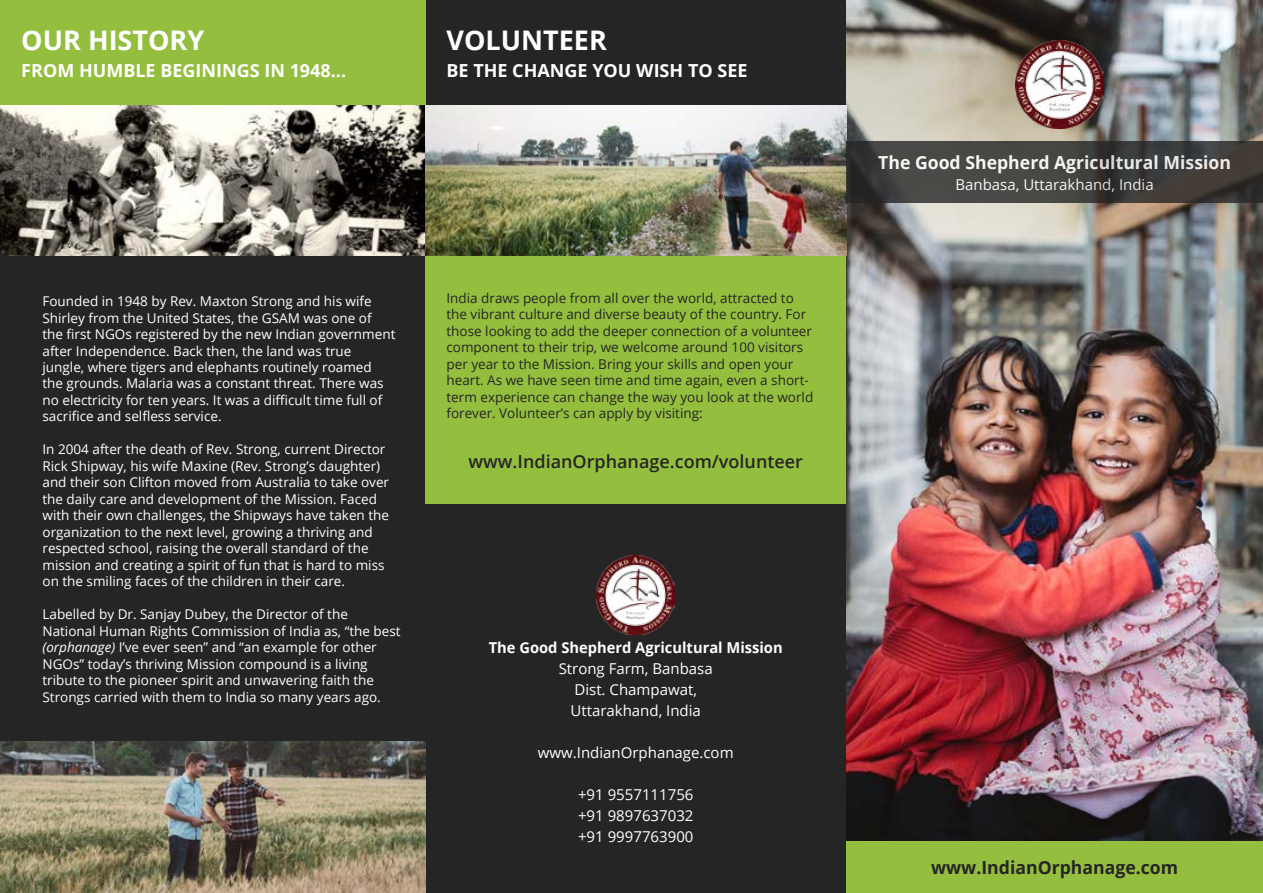
<style>
.page{position:relative;width:1263px;height:893px;background:#252525}
.page>*{position:absolute;margin:0;border:0;box-sizing:border-box;transform-origin:0 0}
.t1{font:700 27px "Open Sans";color:#fff}
.t2{font:700 18px "Open Sans";color:#fff}
.t3{font:600 18px "Open Sans";color:#252525}
.t4{font:700 18px "Open Sans";color:#252525}
.t5{font:15px/21px "Open Sans";color:#fff;text-align:center}
.t6{font:700 15px "Open Sans";color:#fff}
.t7{font:13.5px/16.5px "Open Sans";color:#fff}
.t8{font:13.5px/16.5px "Open Sans";color:#252525}
.s1{font-style:italic}
</style>
<div class="page">
<img style="left:846px;top:0;width:417px;height:842px">
<div style="left:0;top:0;width:425px;height:106px;background:#94be3e"></div>
<img style="left:0;top:106px;width:846px;height:150px">
<img style="left:0;top:742px;width:425px;height:151px">
<div style="left:425px;top:256px;width:421px;height:248px;background:#94be3e"></div>
<svg style="left:846px;top:141px;width:417px;height:62px"></svg>
<div style="left:846px;top:842px;width:417px;height:51px;background:#94be3e"></div>
<img style="left:1015px;top:41px;width:88px;height:87px">
<img style="left:597px;top:556px;width:78px;height:78px">
<h1 class="t1" style="left:21px;top:21px;width:185px">OUR HISTORY</h1>
<h2 class="t2" style="left:21px;top:57px;width:326px">FROM HUMBLE BEGININGS IN 1948...</h2>
<h1 class="t1" style="left:446px;top:21px;width:162px">VOLUNTEER</h1>
<h2 class="t2" style="left:446px;top:57px;width:302px">BE THE CHANGE YOU WISH TO SEE</h2>
<p class="t7" style="left:43px;top:292px;width:354px">Founded in 1948 by Rev. Maxton Strong and his wife Shirley from the United States, the GSAM was one of the first NGOs registered by the new Indian government after Independence. Back then, the land was true jungle, where tigers and elephants routinely roamed the grounds. Malaria was a constant threat. There was no electricity for ten years. It was a difficult time full of sacrifice and selfless service.</p>
<p class="t7" style="left:43px;top:441px;width:348px">In 2004 after the death of Rev. Strong, current Director Rick Shipway, his wife Maxine (Rev. Strong’s daughter) and their son Clifton moved from Australia to take over the daily care and development of the Mission. Faced with their own challenges, the Shipways have taken the organization to the next level, growing a thriving and respected school, raising the overall standard of the mission and creating a spirit of fun that is hard to miss on the smiling faces of the children in their care.</p>
<p class="t7" style="left:43px;top:606px;width:360px">Labelled by Dr. Sanjay Dubey, the Director of the National Human Rights Commission of India as, “the best <span class="s1">(orphanage)</span> I’ve ever seen” and “an example for other NGOs” today’s thriving Mission compound is a living tribute to the pioneer spirit and unwavering faith the Strongs carried with them to India so many years ago.</p>
<p class="t8" style="left:446px;top:289px;width:368px">India draws people from all over the world, attracted to the vibrant culture and diverse beauty of the country. For those looking to add the deeper connection of a volunteer component to their trip, we welcome around 100 visitors per year to the Mission. Bring your skills and open your heart. As we have seen time and time again, even a short&shy;term experience can change the way you look at the world forever. Volunteer’s can apply by visiting:</p>
<h2 class="t3" style="left:468px;top:449px;width:336px">www.IndianOrphanage.com/volunteer</h2>
<p class="t6" style="left:489px;top:637px;width:295px">The Good Shepherd Agricultural Mission</p>
<p class="t5" style="left:559px;top:658px;width:156px">Strong Farm, Banbasa<br>Dist. Champawat,<br>Uttarakhand, India</p>
<p class="t5" style="left:538px;top:742px;width:197px">www.IndianOrphanage.com</p>
<p class="t5" style="left:578px;top:784px;width:117px;text-align:justify">+91 9557111756 +91 9897637032 +91 9997763900</p>
<h2 class="t2" style="left:878px;top:149px;width:354px">The Good Shepherd Agricultural Mission</h2>
<p class="t5" style="left:955px;top:173px;width:200px">Banbasa, Uttarakhand, India</p>
<h2 class="t4" style="left:931px;top:855px;width:248px">www.IndianOrphanage.com</h2>
</div>
